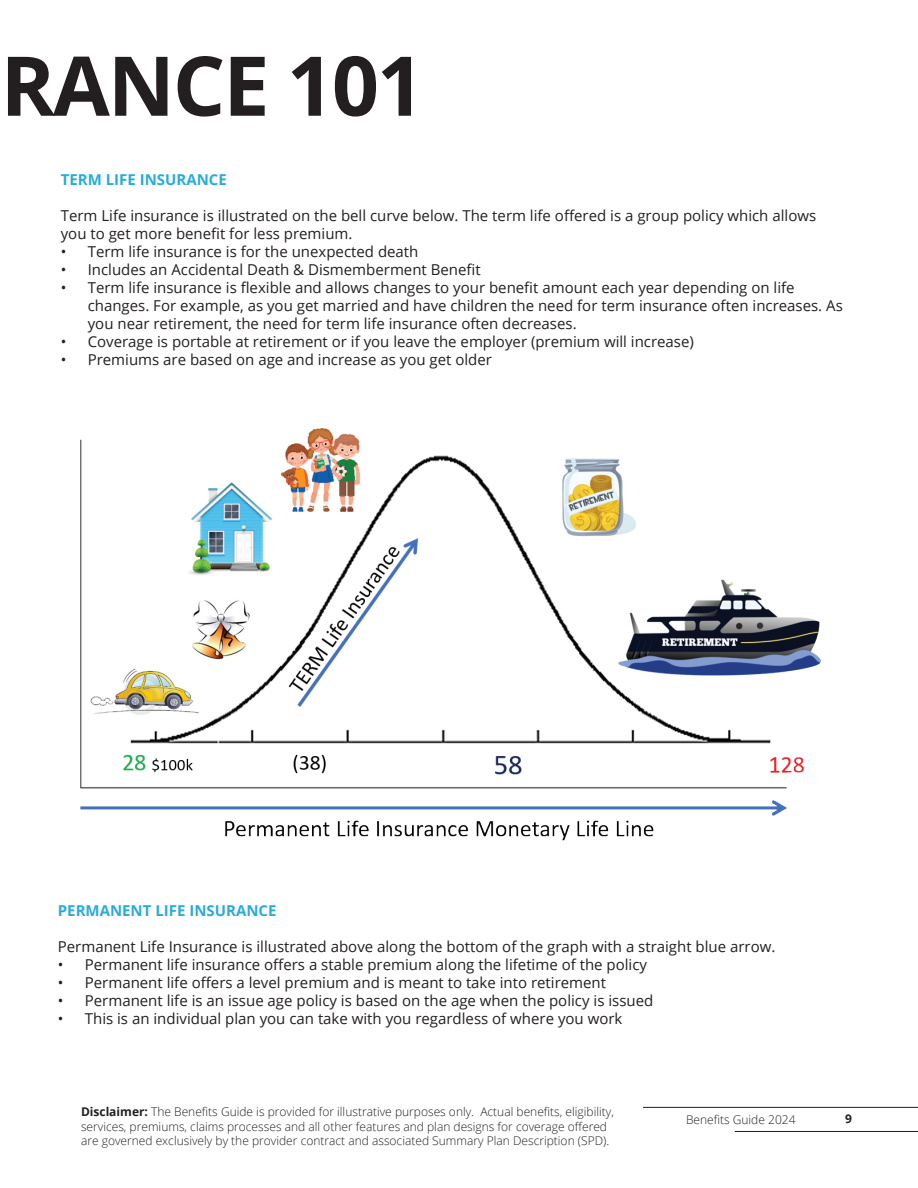
<style>
.page{position:relative;width:918px;height:1188px;background:#fff}
.page>*{position:absolute;margin:0;border:0;box-sizing:border-box;transform-origin:0 0}
.t1{font:700 82.5px "Open Sans";letter-spacing:-.025em;color:#231f20}
.t2{font:15px/18px "Open Sans";color:#231f20}
.t3{font:700 15px "Open Sans";color:#29abdb}
.t4{font:300 12px/14.4px "Open Sans";color:#231f20}
.t5{font:700 12px "Open Sans";color:#231f20}
.s1{font-weight:700}
</style>
<div class="page">
<hr style="left:643px;top:1107px;width:275px;height:1px;background:#231f20">
<hr style="left:735px;top:1131px;width:183px;height:1px;background:#231f20">
<img style="left:80px;top:428px;width:740px;height:413px">
<h1 class="t1" style="left:1px;top:28px;width:425px">RANCE 101</h1>
<p class="t3" style="left:61px;top:169px;width:168px">TERM LIFE INSURANCE</p>
<p class="t2" style="left:61px;top:206px;width:757px">Term Life insurance is illustrated on the bell curve below. The term life offered is a group policy which allows you to get more benefit for less premium.</p>
<p class="t2" style="left:61px;top:242px;width:359px">• Term life insurance is for the unexpected death</p>
<p class="t2" style="left:61px;top:260px;width:421px">• Includes an Accidental Death &amp; Dismemberment Benefit</p>
<p class="t2" style="left:88px;top:278px;width:757px;text-indent:-27px">• Term life insurance is flexible and allows changes to your benefit amount each year depending on life changes. For example, as you get married and have children the need for term insurance often increases. As you near retirement, the need for term life insurance often decreases.</p>
<p class="t2" style="left:61px;top:332px;width:635px">• Coverage is portable at retirement or if you leave the employer (premium will increase)</p>
<p class="t2" style="left:61px;top:350px;width:433px">• Premiums are based on age and increase as you get older</p>
<p class="t3" style="left:58px;top:900px;width:220px">PERMANENT LIFE INSURANCE</p>
<p class="t2" style="left:58px;top:937px;width:719px">Permanent Life Insurance is illustrated above along the bottom of the graph with a straight blue arrow.</p>
<p class="t2" style="left:58px;top:955px;width:591px">• Permanent life insurance offers a stable premium along the lifetime of the policy</p>
<p class="t2" style="left:58px;top:973px;width:550px">• Permanent life offers a level premium and is meant to take into retirement</p>
<p class="t2" style="left:58px;top:991px;width:597px">• Permanent life is an issue age policy is based on the age when the policy is issued</p>
<p class="t2" style="left:58px;top:1009px;width:566px">• This is an individual plan you can take with you regardless of where you work</p>
<p class="t4" style="left:81px;top:1104px;width:535px"><span class="s1">Disclaimer:</span> The Benefits Guide is provided for illustrative purposes only. Actual benefits, eligibility, services, premiums, claims processes and all other features and plan designs for coverage offered are governed exclusively by the provider contract and associated Summary Plan Description (SPD).</p>
<p class="t4" style="left:686px;top:1112px;width:111px">Benefits Guide 2024</p>
<p class="t5" style="left:845px;top:1110px;width:8px">9</p>
</div>
